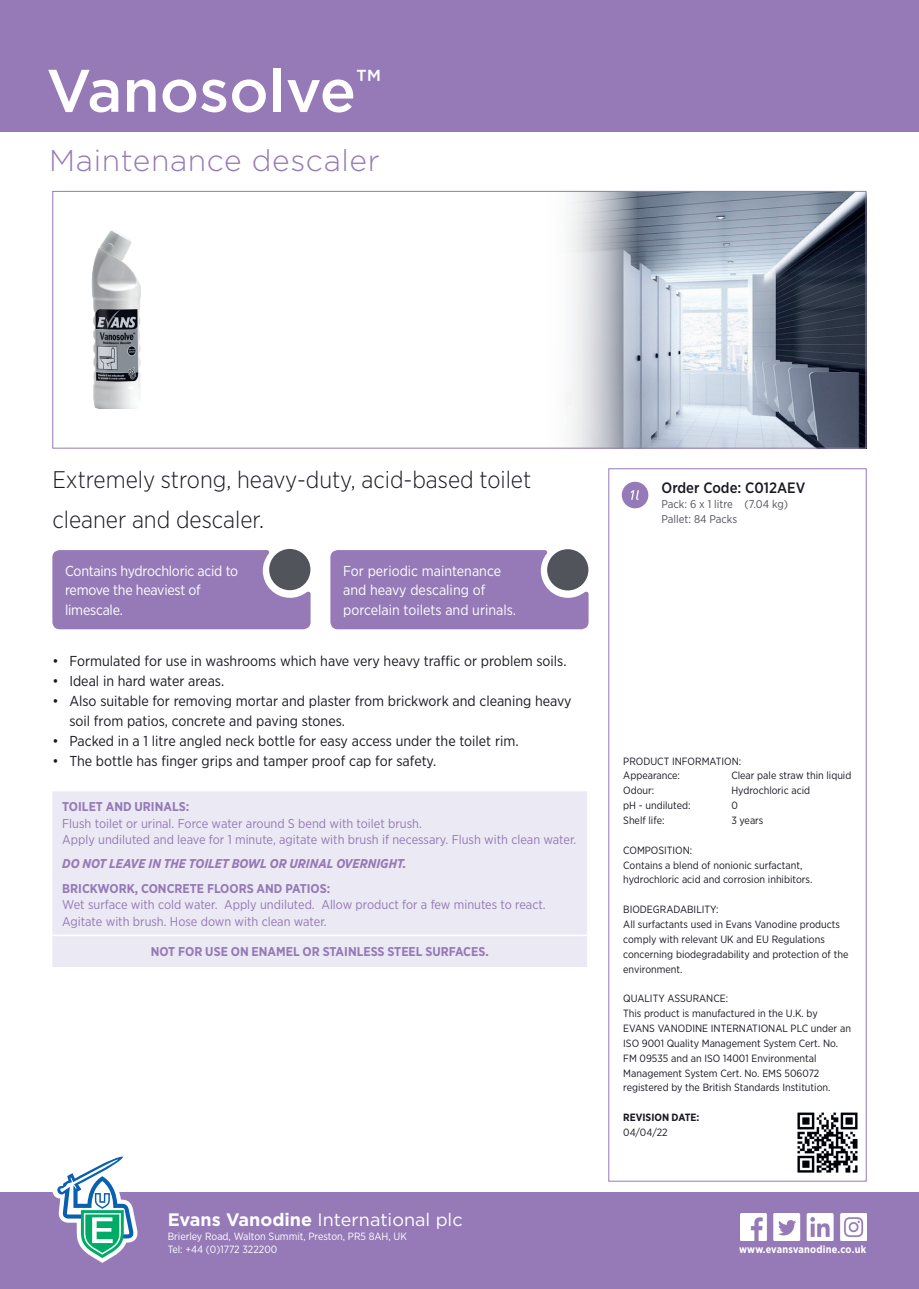
<style>
.page{position:relative;width:919px;height:1289px;background:#fff}
.page>*{position:absolute;margin:0;border:0;box-sizing:border-box;transform-origin:0 0}
.Product_Name{font:500 60px "Gotham";color:#fff}
.Product_Sub-title{font:300 30px "Gotham";letter-spacing:.02em;color:#957ab7}
.Product_Description{font:300 24px/39.6px "Gotham Narrow";color:#1b1922}
.t1{font:18px "Gotham";color:#fff}
.t2{font:500 15px "Gotham Narrow";color:#1b1922}
.t3{font:14.4px/19.8px "Gotham Narrow";color:#1b1922}
.Box_Quote_Text{font:14.4px/19.8px "Gotham Narrow";letter-spacing:-.015em;color:#fff}
.How_to_Use_Text{font:12.75px/16.5px "Gotham Narrow";color:#957ab7}
.How_to_Use_Text-2{font:700 12.75px "Gotham Narrow";color:#957ab7}
.How_to_Use_Text-3{font:italic 700 12.75px "Gotham Narrow";color:#957ab7}
.t4{font:11.25px "Gotham Narrow";color:#51545a}
.Micro_Text{font:10.5px/14.9px "Gotham Narrow";color:#1b1922}
.t5{font:10.5px "Gotham Narrow";color:#fff}
.t6{font:700 10.5px "Gotham Narrow";letter-spacing:.02em;color:#fff}
.Micro_Text-2{font:700 10.5px "Gotham Narrow";color:#1b1922}
.s1{font-weight:700}
</style>
<div class="page">
<div style="left:608px;top:468px;width:258px;height:713px;border:1px solid #957ab7"></div>
<img style="left:569px;top:193px;width:295px;height:253px">
<div style="left:52px;top:791px;width:535px;height:175px;background:#ebe9f4"></div>
<hr style="left:52px;top:934px;width:535px;height:2px;background:#fff">
<img style="left:797px;top:1112px;width:61px;height:61px">
<div style="left:52px;top:191px;width:814px;height:257px;border:1px solid #957ab7"></div>
<img style="left:91px;top:231px;width:50px;height:178px">
<div style="left:330px;top:550px;width:258px;height:79px;background:#957ab7"></div>
<div style="left:52px;top:550px;width:258px;height:79px;background:#957ab7"></div>
<div style="left:269px;top:549px;width:41px;height:41px;background:#51545a;border-radius:50%"></div>
<div style="left:547px;top:549px;width:41px;height:41px;background:#51545a;border-radius:50%"></div>
<div style="left:621px;top:482px;width:27px;height:26px;background:#957ab7;border-radius:50%"></div>
<svg style="left:630px;top:490px;width:9px;height:10px"></svg>
<div style="left:0;top:1191px;width:918px;height:97px;background:#957ab7"></div>
<div style="left:0;top:0;width:918px;height:132px;background:#957ab7"></div>
<img style="left:740px;top:1213px;width:126px;height:26px">
<svg style="left:52px;top:1156px;width:86px;height:106px"></svg>
<p class="Product_Name" style="left:46px;top:51px;width:336px">Vanosolve<sup>™</sup></p>
<p class="Product_Sub-title" style="left:49px;top:142px;width:332px">Maintenance descaler</p>
<p class="Product_Description" style="left:52px;top:459px;width:480px">Extremely strong, heavy-duty, acid-based toilet cleaner and descaler.</p>
<p class="Box_Quote_Text" style="left:343px;top:560px;width:174px">For periodic maintenance and heavy descaling of porcelain toilets and urinals.</p>
<p class="Box_Quote_Text" style="left:65px;top:561px;width:175px">Contains hydrochloric acid to remove the heaviest of limescale.</p>
<p class="t3" style="left:52px;top:651px;width:515px">• Formulated for use in washrooms which have very heavy traffic or problem soils.</p>
<p class="t3" style="left:52px;top:671px;width:173px">• Ideal in hard water areas.</p>
<p class="t3" style="left:69px;top:691px;width:503px;text-indent:-17px">• Also suitable for removing mortar and plaster from brickwork and cleaning heavy soil from patios, concrete and paving stones.</p>
<p class="t3" style="left:52px;top:730px;width:467px">• Packed in a 1 litre angled neck bottle for easy access under the toilet rim.</p>
<p class="t3" style="left:52px;top:750px;width:385px">• The bottle has finger grips and tamper proof cap for safety.</p>
<p class="How_to_Use_Text-2" style="left:62px;top:798px;width:128px">TOILET AND URINALS:</p>
<p class="How_to_Use_Text" style="left:62px;top:815px;width:361px">Flush toilet or urinal. Force water around S bend with toilet brush.</p>
<p class="How_to_Use_Text" style="left:62px;top:831px;width:515px">Apply undiluted and leave for 1 minute, agitate with brush if necessary. Flush with clean water.</p>
<p class="How_to_Use_Text-3" style="left:62px;top:855px;width:346px">DO NOT LEAVE IN THE TOILET BOWL OR URINAL OVERNIGHT.</p>
<p class="How_to_Use_Text-2" style="left:62px;top:879px;width:269px">BRICKWORK, CONCRETE FLOORS AND PATIOS:</p>
<p class="How_to_Use_Text" style="left:62px;top:896px;width:485px">Wet surface with cold water. Apply undiluted. Allow product for a few minutes to react.<br>Agitate with brush. Hose down with clean water.</p>
<p class="How_to_Use_Text-2" style="left:151px;top:942px;width:339px">NOT FOR USE ON ENAMEL OR STAINLESS STEEL SURFACES.</p>
<p class="t2" style="left:661px;top:478px;width:145px">Order Code: C012AEV</p>
<p class="t4" style="left:661px;top:497px;width:128px">Pack: 6 x 1 litre (7.04 kg)</p>
<p class="t4" style="left:661px;top:512px;width:77px">Pallet: 84 Packs</p>
<p class="Micro_Text" style="left:623px;top:753px;width:120px">PRODUCT INFORMATION:</p>
<p class="Micro_Text" style="left:623px;top:768px;width:58px">Appearance:</p>
<p class="Micro_Text" style="left:731px;top:768px;width:122px">Clear pale straw thin liquid</p>
<p class="Micro_Text" style="left:623px;top:783px;width:33px">Odour:</p>
<p class="Micro_Text" style="left:731px;top:783px;width:80px">Hydrochloric acid</p>
<p class="Micro_Text" style="left:623px;top:797px;width:69px">pH - undiluted:</p>
<p class="Micro_Text" style="left:731px;top:797px;width:8px">0</p>
<p class="Micro_Text" style="left:623px;top:812px;width:43px">Shelf life:</p>
<p class="Micro_Text" style="left:731px;top:812px;width:34px">3 years</p>
<p class="Micro_Text" style="left:623px;top:842px;width:71px">COMPOSITION:</p>
<p class="Micro_Text" style="left:623px;top:857px;width:190px">Contains a blend of nonionic surfactant, hydrochloric acid and corrosion inhibitors.</p>
<p class="Micro_Text" style="left:623px;top:901px;width:97px">BIODEGRADABILITY:</p>
<p class="Micro_Text" style="left:623px;top:916px;width:226px">All surfactants used in Evans Vanodine products comply with relevant UK and EU Regulations concerning biodegradability and protection of the environment.</p>
<p class="Micro_Text" style="left:623px;top:991px;width:106px">QUALITY ASSURANCE:</p>
<p class="Micro_Text" style="left:623px;top:1005px;width:229px">This product is manufactured in the U.K. by EVANS VANODINE INTERNATIONAL PLC under an ISO 9001 Quality Management System Cert. No.<br>FM 09535 and an ISO 14001 Environmental Management System Cert. No. EMS 506072 registered by the British Standards Institution.</p>
<p class="Micro_Text-2" style="left:623px;top:1110px;width:78px">REVISION DATE:</p>
<p class="Micro_Text" style="left:623px;top:1124px;width:46px">04/04/22</p>
<p class="t1" style="left:168px;top:1208px;width:296px"><span class="s1">Evans Vanodine</span> International plc</p>
<p class="t5" style="left:168px;top:1229px;width:241px">Brierley Road, Walton Summit, Preston, PR5 8AH, UK</p>
<p class="t5" style="left:168px;top:1242px;width:111px">Tel: +44 (0)1772 322200</p>
<p class="t6" style="left:739px;top:1242px;width:128px">www.evansvanodine.co.uk</p>
</div>
